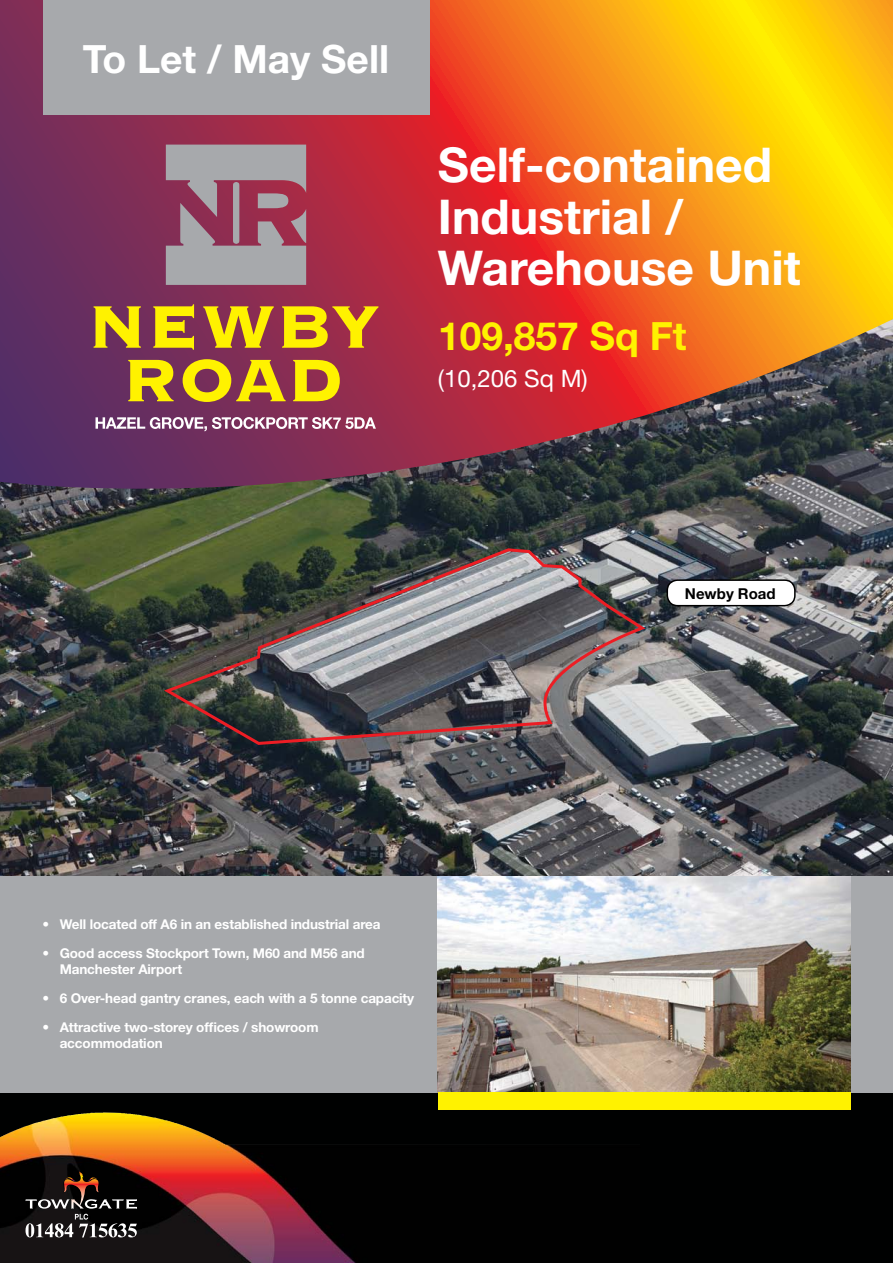
<style>
.page{position:relative;width:893px;height:1263px;background:#fff}
.page>*{position:absolute;margin:0;border:0;box-sizing:border-box;transform-origin:0 0}
.t1{font:700 48px/51.4px "Helvetica Neue";color:#fff}
.t2{font:700 39px "Helvetica Neue";color:#fff}
.t3{font:700 39px "Helvetica Neue";color:#fff200}
.t4{font:24px "Helvetica Neue";color:#fff}
.t5{font:700 15px "Helvetica Neue";color:#000}
.t6{font:700 13.5px/16.2px "Helvetica Neue";letter-spacing:-.01em;color:#fff}
</style>
<div class="page">
<img style="left:0;top:522px;width:893px;height:354px">
<div style="left:0;top:882px;width:893px;height:381px;background:#000101"></div>
<img style="left:0;top:1113px;width:356px;height:150px">
<svg style="left:26px;top:1171px;width:111px;height:66px"></svg>
<svg style="left:0;top:0;width:893px;height:522px;background:#ab5835"></svg>
<div style="left:43px;top:0;width:386px;height:115px;background:#a7a9ac"></div>
<div style="left:0;top:876px;width:893px;height:217px;background:#a7a9ac"></div>
<img style="left:438px;top:876px;width:412px;height:217px">
<div style="left:438px;top:1093px;width:412px;height:17px;background:#fff200"></div>
<svg style="left:96px;top:417px;width:280px;height:14px"></svg>
<svg style="left:94px;top:306px;width:47px;height:42px;background:#c8a922"></svg>
<svg style="left:153px;top:304px;width:41px;height:46px;background:#cda920"></svg>
<svg style="left:203px;top:306px;width:71px;height:42px;background:#c49428"></svg>
<svg style="left:282px;top:306px;width:96px;height:42px;background:#d09423"></svg>
<svg style="left:128px;top:360px;width:46px;height:41px;background:#cdb01f"></svg>
<svg style="left:183px;top:359px;width:103px;height:43px;background:#bd8f2c"></svg>
<svg style="left:293px;top:360px;width:47px;height:41px;background:#d7ad1c"></svg>
<svg style="left:166px;top:145px;width:140px;height:140px;background:#a1828e"></svg>
<img style="left:164px;top:548px;width:481px;height:197px">
<svg style="left:666px;top:579px;width:130px;height:27px"></svg>
<h2 class="t2" style="left:83px;top:35px;width:308px">To Let / May Sell</h2>
<h1 class="t1" style="left:438px;top:138px;width:364px">Self-contained<br>Industrial /<br>Warehouse Unit</h1>
<h2 class="t3" style="left:438px;top:312px;width:250px">109,857 Sq Ft</h2>
<h3 class="t4" style="left:438px;top:364px;width:151px">(10,206 Sq M)</h3>
<p class="t5" style="left:685px;top:584px;width:92px">Newby Road</p>
<p class="t6" style="left:43px;top:916px;width:340px">• Well located off A6 in an established industrial area</p>
<p class="t6" style="left:60px;top:945px;width:307px;text-indent:-17px">• Good access Stockport Town, M60 and M56 and<br>Manchester Airport</p>
<p class="t6" style="left:43px;top:990px;width:373px">• 6 Over-head gantry cranes, each with a 5 tonne capacity</p>
<p class="t6" style="left:60px;top:1019px;width:260px;text-indent:-17px">• Attractive two-storey offices / showroom accommodation</p>
</div>
